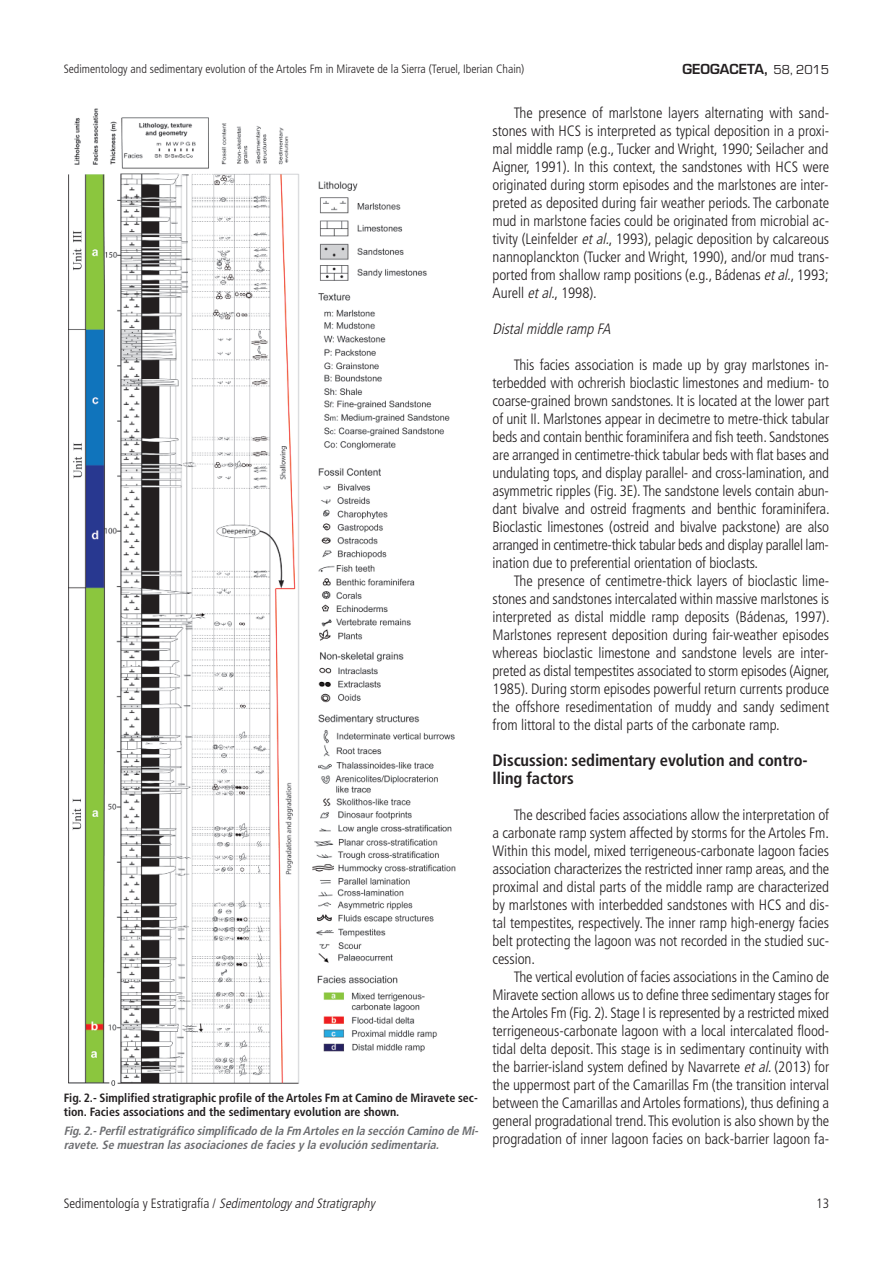
<style>
.page{position:relative;width:893px;height:1263px;background:#fff}
.page>*{position:absolute;margin:0;border:0;box-sizing:border-box;transform-origin:0 0}
.t1{font:700 condensed 16.5px/18px "Frutiger";letter-spacing:-.005em;color:#231f20}
.t2{font:300 condensed 15px/18px "Frutiger";letter-spacing:-.005em;color:#231f20;text-align:justify}
.t3{font:italic 300 condensed 15px "Frutiger";color:#231f20}
.t4{font:300 condensed 13.5px "Frutiger";color:#231f20}
.t5{font:600 13.5px "Eurostile";color:#231f20}
.t6{font:italic 700 condensed 12px/14.4px "Frutiger";letter-spacing:-.005em;color:#6c6d70}
.t7{font:700 condensed 12px/14.4px "Frutiger";color:#231f20}
.t8{font:300 condensed 12px "Frutiger";color:#231f20}
.s1{font-weight:400}
.s2{font-style:italic}
</style>
<div class="page">
<img style="left:69px;top:108px;width:386px;height:978px">
<p class="t8" style="left:64px;top:64px;width:462px">Sedimentology and sedimentary evolution of the Artoles Fm in Miravete de la Sierra (Teruel, Iberian Chain)</p>
<p class="t5" style="left:682px;top:64px;width:148px">GEOGACETA, <span class="s1">58, 2015</span></p>
<p class="t7" style="left:64px;top:1091px;width:416px">Fig. 2.- Simplified stratigraphic profile of the Artoles Fm at Camino de Miravete sec&shy;tion. Facies associations and the sedimentary evolution are shown.</p>
<p class="t6" style="left:64px;top:1124px;width:418px">Fig. 2.- Perfil estratigráfico simplificado de la Fm Artoles en la sección Camino de Mi&shy;ravete. Se muestran las asociaciones de facies y la evolución sedimentaria.</p>
<p class="t2" style="left:493px;top:105px;width:338px;text-indent:21px">The presence of marlstone layers alternating with sand&shy;stones with HCS is interpreted as typical deposition in a proxi&shy;mal middle ramp (e.g., Tucker and Wright, 1990; Seilacher and Aigner, 1991). In this context, the sandstones with HCS were originated during storm episodes and the marlstones are inter&shy;preted as deposited during fair weather periods. The carbonate mud in marlstone facies could be originated from microbial ac&shy;tivity (Leinfelder <span class="s2">etal.</span>, 1993), pelagic deposition by calcareous nannoplanckton (Tucker and Wright, 1990), and/or mud trans&shy;ported from shallow ramp positions (e.g., Bádenas <span class="s2">etal.</span>, 1993; Aurell <span class="s2">etal.</span>, 1998).</p>
<p class="t3" style="left:493px;top:322px;width:123px">Distal middle ramp FA</p>
<p class="t2" style="left:493px;top:357px;width:339px;text-indent:21px">This facies association is made up by gray marlstones in&shy;terbedded with ochrerish bioclastic limestones and medium- to coarse-grained brown sandstones. It is located at the lower part of unit II. Marlstones appear in decimetre to metre-thick tabular beds and contain benthic foraminifera and fish teeth. Sandstones are arranged in centimetre-thick tabular beds with flat bases and undulating tops, and display parallel- and cross-lamination, and asymmetric ripples (Fig. 3E). The sandstone levels contain abun&shy;dant bivalve and ostreid fragments and benthic foraminifera.<br>Bioclastic limestones (ostreid and bivalve packstone) are also arranged in centimetre-thick tabular beds and display parallel lam&shy;ination due to preferential orientation of bioclasts.</p>
<p class="t2" style="left:493px;top:573px;width:339px;text-indent:21px">The presence of centimetre-thick layers of bioclastic lime&shy;stones and sandstones intercalated within massive marlstones is interpreted as distal middle ramp deposits (Bádenas, 1997).<br>Marlstones represent deposition during fair-weather episodes whereas bioclastic limestone and sandstone levels are inter&shy;preted as distal tempestites associated to storm episodes (Aigner, 1985). During storm episodes powerful return currents produce the offshore resedimentation of muddy and sandy sediment from littoral to the distal parts of the carbonate ramp.</p>
<p class="t1" style="left:493px;top:752px;width:317px">Discussion: sedimentary evolution and contro&shy;lling factors</p>
<p class="t2" style="left:493px;top:807px;width:338px;text-indent:21px">The described facies associations allow the interpretation of a carbonate ramp system affected by storms for the Artoles Fm.<br>Within this model, mixed terrigeneous-carbonate lagoon facies association characterizes the restricted inner ramp areas, and the proximal and distal parts of the middle ramp are characterized by marlstones with interbedded sandstones with HCS and dis&shy;tal tempestites, respectively. The inner ramp high-energy facies belt protecting the lagoon was not recorded in the studied suc&shy;cession.</p>
<p class="t2" style="left:493px;top:969px;width:338px;text-indent:21px">The vertical evolution of facies associations in the Camino de Miravete section allows us to define three sedimentary stages for theArtoles Fm (Fig. 2). Stage I is represented by a restricted mixed terrigeneous-carbonate lagoon with a local intercalated flood&shy;tidal delta deposit. This stage is in sedimentary continuity with the barrier-island system defined by Navarrete <span class="s2">etal.</span>(2013) for the uppermost part of the Camarillas Fm (the transition interval between the Camarillas andArtoles formations), thus defining a general progradational trend.This evolution is also shown by the progradation of inner lagoon facies on back-barrier lagoon fa-</p>
<p class="t4" style="left:64px;top:1198px;width:313px">Sedimentología y Estratigrafía / <span class="s2">Sedimentology andStratigraphy</span></p>
<p class="t4" style="left:816px;top:1198px;width:14px">13</p>
</div>
